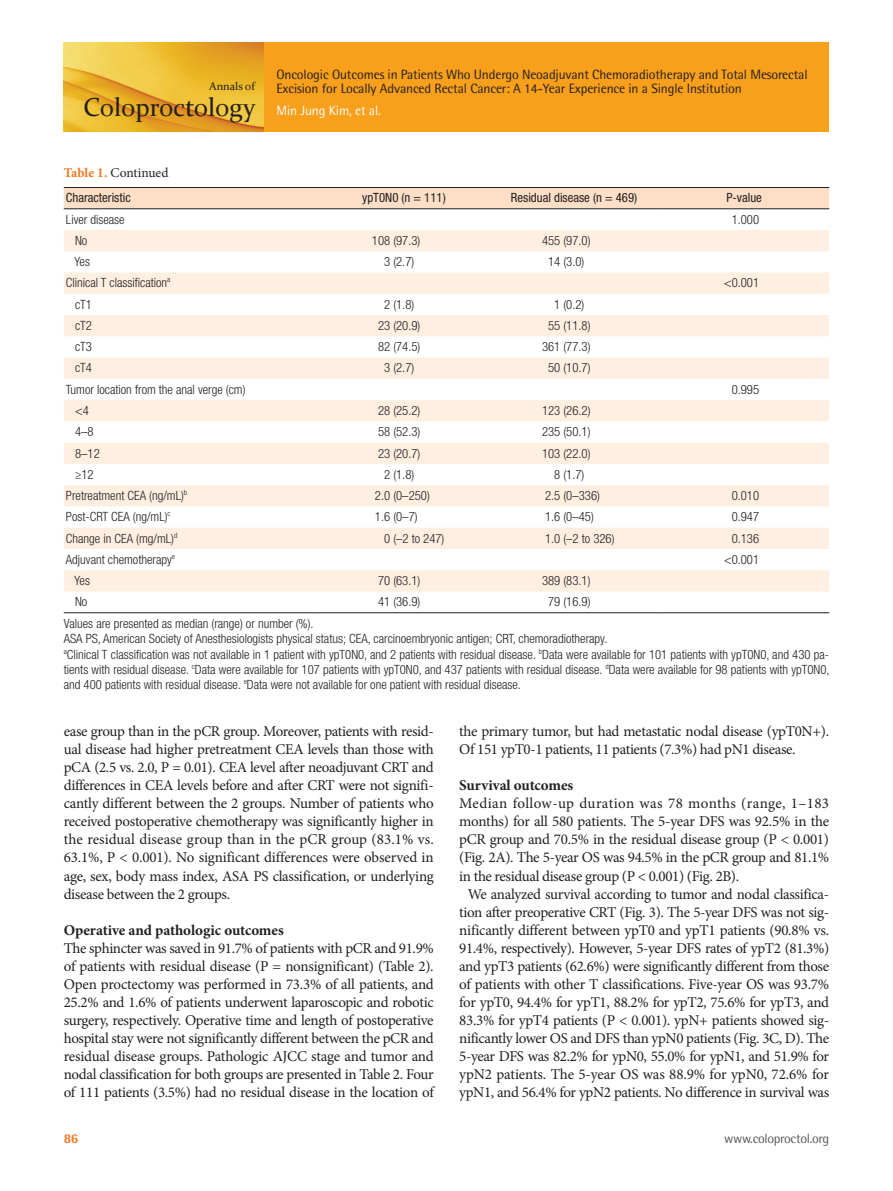
<style>
.page{position:relative;width:893px;height:1191px;background:#fff}
.page>*{position:absolute;margin:0;border:0;box-sizing:border-box;transform-origin:0 0}
.t1{font:25.95px "Constantia";color:#231f20}
.본문{font:15px/18px "Minion Pro";letter-spacing:-.025em;color:#231f20;text-align:justify}
.본문_앞단락0{font:15px/18px "Minion Pro";letter-spacing:-.025em;color:#231f20;text-align:justify}
.본문제목_중{font:700 15px "Minion Pro";letter-spacing:-.005em;color:#231f20}
.t2{font:13.5px/13.5px "Rotis Semi Sans Std";letter-spacing:-.01em;color:#231f20}
.t3{font:13.5px "Rotis Semi Sans Std";letter-spacing:-.025em;color:#57585a}
.t4{font:13.5px "Rotis Semi Sans Std";letter-spacing:-.01em;color:#fff}
.표그림설명{font:13.5px "Minion Pro";color:#231f20}
.t5{font:800 13.5px "Rotis Semi Sans Std";color:#f47721}
.표본문{font:300 condensed 12.75px/15.3px "Helvetica Neue LT Std";color:#231f20;text-align:justify}
.표머리글{font:condensed 12.75px "Helvetica Neue LT Std";color:#231f20}
.t6{font:11.25px "Constantia";color:#231f20}
.s1{font-weight:700;color:#f47721}
</style>
<div class="page">
<div style="left:264px;top:43px;width:565px;height:89px;background:#f89f1c"></div>
<img style="left:64px;top:43px;width:200px;height:89px">
<div style="left:64px;top:188px;width:765px;height:20px;background:#fddfc7"></div>
<svg style="left:64px;top:230px;width:765px;height:361px;fill:#feefe1"></svg>
<hr style="left:64px;top:187px;width:255px;height:1px;background:#231f20">
<hr style="left:319px;top:187px;width:170px;height:1px;background:#231f20">
<hr style="left:489px;top:187px;width:170px;height:1px;background:#231f20">
<hr style="left:659px;top:187px;width:170px;height:1px;background:#231f20">
<hr style="left:64px;top:208px;width:255px;height:1px;background:#231f20">
<hr style="left:319px;top:208px;width:170px;height:1px;background:#231f20">
<hr style="left:489px;top:208px;width:170px;height:1px;background:#231f20">
<hr style="left:659px;top:208px;width:170px;height:1px;background:#231f20">
<hr style="left:64px;top:612px;width:255px;height:1px;background:#231f20">
<hr style="left:319px;top:612px;width:170px;height:1px;background:#231f20">
<hr style="left:489px;top:612px;width:170px;height:1px;background:#231f20">
<hr style="left:659px;top:612px;width:170px;height:1px;background:#231f20">
<p class="t6" style="left:209px;top:79px;width:47px">Annals of</p>
<h1 class="t1" style="left:83px;top:90px;width:174px">Coloproctology</h1>
<p class="표그림설명" style="left:64px;top:164px;width:106px"><span class="s1">Table 1.</span> Continued</p>
<p class="t2" style="left:276px;top:68px;width:533px">Oncologic Outcomes in Patients Who Undergo Neoadjuvant Chemoradiotherapy and Total Mesorectal<br>Excision for Locally Advanced Rectal Cancer: A 14-Year Experience in a Single Institution</p>
<p class="t4" style="left:276px;top:102px;width:106px">Min Jung Kim, et al.</p>
<p class="표머리글" style="left:66px;top:190px;width:66px">Characteristic</p>
<p class="표머리글" style="left:362px;top:190px;width:85px">ypT0N0 (n = 111)</p>
<p class="표머리글" style="left:511px;top:190px;width:128px">Residual disease (n = 469)</p>
<p class="표머리글" style="left:726px;top:190px;width:37px">P-value</p>
<p class="표본문" style="left:66px;top:211px;width:60px">Liver disease</p>
<p class="표본문" style="left:732px;top:211px;width:29px">1.000</p>
<p class="표본문" style="left:75px;top:233px;width:14px">No</p>
<p class="표본문" style="left:372px;top:233px;width:50px">108 (97.3)</p>
<p class="표본문" style="left:542px;top:233px;width:50px">455 (97.0)</p>
<p class="표본문" style="left:75px;top:254px;width:17px">Yes</p>
<p class="표본문" style="left:384px;top:254px;width:32px">3 (2.7)</p>
<p class="표본문" style="left:548px;top:254px;width:38px">14 (3.0)</p>
<p class="표본문" style="left:66px;top:275px;width:106px">Clinical T classification<sup>a</sup></p>
<p class="표본문" style="left:724px;top:275px;width:37px">&lt;0.001</p>
<p class="표본문" style="left:75px;top:296px;width:18px">cT1</p>
<p class="표본문" style="left:384px;top:296px;width:32px">2 (1.8)</p>
<p class="표본문" style="left:554px;top:296px;width:32px">1 (0.2)</p>
<p class="표본문" style="left:75px;top:318px;width:18px">cT2</p>
<p class="표본문" style="left:378px;top:318px;width:44px">23 (20.9)</p>
<p class="표본문" style="left:548px;top:318px;width:44px">55 (11.8)</p>
<p class="표본문" style="left:75px;top:339px;width:18px">cT3</p>
<p class="표본문" style="left:378px;top:339px;width:44px">82 (74.5)</p>
<p class="표본문" style="left:542px;top:339px;width:50px">361 (77.3)</p>
<p class="표본문" style="left:75px;top:360px;width:18px">cT4</p>
<p class="표본문" style="left:384px;top:360px;width:32px">3 (2.7)</p>
<p class="표본문" style="left:548px;top:360px;width:44px">50 (10.7)</p>
<p class="표본문" style="left:66px;top:381px;width:181px">Tumor location from the anal verge (cm)</p>
<p class="표본문" style="left:732px;top:381px;width:29px">0.995</p>
<p class="표본문" style="left:75px;top:403px;width:15px">&lt;4</p>
<p class="표본문" style="left:378px;top:403px;width:44px">28 (25.2)</p>
<p class="표본문" style="left:542px;top:403px;width:50px">123 (26.2)</p>
<p class="표본문" style="left:75px;top:424px;width:20px">4–8</p>
<p class="표본문" style="left:378px;top:424px;width:44px">58 (52.3)</p>
<p class="표본문" style="left:542px;top:424px;width:50px">235 (50.1)</p>
<p class="표본문" style="left:75px;top:445px;width:26px">8–12</p>
<p class="표본문" style="left:378px;top:445px;width:44px">23 (20.7)</p>
<p class="표본문" style="left:542px;top:445px;width:50px">103 (22.0)</p>
<p class="표본문" style="left:75px;top:466px;width:20px">≥12</p>
<p class="표본문" style="left:384px;top:466px;width:32px">2 (1.8)</p>
<p class="표본문" style="left:554px;top:466px;width:32px">8 (1.7)</p>
<p class="표본문" style="left:66px;top:488px;width:123px">Pretreatment CEA (ng/mL)<sup>b</sup></p>
<p class="표본문" style="left:375px;top:488px;width:56px">2.0 (0–250)</p>
<p class="표본문" style="left:545px;top:488px;width:56px">2.5 (0–336)</p>
<p class="표본문" style="left:732px;top:488px;width:29px">0.010</p>
<p class="표본문" style="left:66px;top:509px;width:106px">Post-CRT CEA (ng/mL)<sup>c</sup></p>
<p class="표본문" style="left:375px;top:509px;width:44px">1.6 (0–7)</p>
<p class="표본문" style="left:545px;top:509px;width:50px">1.6 (0–45)</p>
<p class="표본문" style="left:732px;top:509px;width:29px">0.947</p>
<p class="표본문" style="left:66px;top:530px;width:113px">Change in CEA (mg/mL)<sup>d</sup></p>
<p class="표본문" style="left:384px;top:530px;width:62px">0 (–2 to 247)</p>
<p class="표본문" style="left:545px;top:530px;width:71px">1.0 (–2 to 326)</p>
<p class="표본문" style="left:732px;top:530px;width:29px">0.136</p>
<p class="표본문" style="left:66px;top:551px;width:111px">Adjuvant chemotherapy<sup>e</sup></p>
<p class="표본문" style="left:724px;top:551px;width:37px">&lt;0.001</p>
<p class="표본문" style="left:75px;top:573px;width:17px">Yes</p>
<p class="표본문" style="left:378px;top:573px;width:44px">70 (63.1)</p>
<p class="표본문" style="left:542px;top:573px;width:50px">389 (83.1)</p>
<p class="표본문" style="left:75px;top:594px;width:14px">No</p>
<p class="표본문" style="left:378px;top:594px;width:44px">41 (36.9)</p>
<p class="표본문" style="left:548px;top:594px;width:44px">79 (16.9)</p>
<p class="표본문" style="left:64px;top:615px;width:251px">Values are presented as median (range) or number (%).</p>
<p class="표본문" style="left:64px;top:631px;width:545px">ASA PS, American Society of Anesthesiologists physical status; CEA, carcinoembryonic antigen; CRT, chemoradiotherapy.</p>
<p class="표본문" style="left:64px;top:646px;width:767px"><sup>a</sup>Clinical T classification was not available in 1 patient with ypT0N0, and 2 patients with residual disease. <sup>b</sup>Data were available for 101 patients with ypT0N0, and 430 pa&shy;tients with residual disease. <sup>c</sup>Data were available for 107 patients with ypT0N0, and 437 patients with residual disease. <sup>d</sup>Data were available for 98 patients with ypT0N0, and 400 patients with residual disease. <sup>e</sup>Data were not available for one patient with residual disease.</p>
<p class="본문" style="left:64px;top:722px;width:372px">ease group than in the pCR group. Moreover, patients with resid&shy;ual disease had higher pretreatment CEA levels than those with pCA (2.5 vs. 2.0, P = 0.01). CEA level after neoadjuvant CRT and differences in CEA levels before and after CRT were not signifi&shy;cantly different between the 2 groups. Number of patients who received postoperative chemotherapy was significantly higher in the residual disease group than in the pCR group (83.1% vs.<br>63.1%, P &lt; 0.001). No significant differences were observed in age, sex, body mass index, ASA PS classification, or underlying disease between the 2 groups.</p>
<p class="본문제목_중" style="left:64px;top:919px;width:221px">Operative and pathologic outcomes</p>
<p class="본문_앞단락0" style="left:64px;top:938px;width:372px">The sphincter was saved in 91.7% of patients with pCR and 91.9% of patients with residual disease (P = nonsignificant) (Table 2).<br>Open proctectomy was performed in 73.3% of all patients, and 25.2% and 1.6% of patients underwent laparoscopic and robotic surgery, respectively. Operative time and length of postoperative hospital stay were not significantly different between the pCR and residual disease groups. Pathologic AJCC stage and tumor and nodal classification for both groups are presented in Table 2. Four of 111 patients (3.5%) had no residual disease in the location of</p>
<p class="t5" style="left:64px;top:1129px;width:16px">86</p>
<p class="본문_앞단락0" style="left:459px;top:722px;width:371px">the primary tumor, but had metastatic nodal disease (ypT0N+).<br>Of 151 ypT0-1 patients, 11 patients (7.3%) had pN1 disease.</p>
<p class="본문제목_중" style="left:459px;top:775px;width:116px">Survival outcomes</p>
<p class="본문_앞단락0" style="left:459px;top:794px;width:372px">Median follow-up duration was 78 months (range, 1–183 months) for all 580 patients. The 5-year DFS was 92.5% in the pCR group and 70.5% in the residual disease group (P &lt; 0.001) (Fig. 2A). The 5-year OS was 94.5% in the pCR group and 81.1% in the residual disease group (P &lt; 0.001) (Fig. 2B).</p>
<p class="본문" style="left:459px;top:884px;width:372px;text-align:center">We analyzed survival according to tumor and nodal classifica&shy;tion after preoperative CRT (Fig. 3). The 5-year DFS was not sig&shy;nificantly different between ypT0 and ypT1 patients (90.8% vs.<br>91.4%, respectively). However, 5-year DFS rates of ypT2 (81.3%) and ypT3 patients (62.6%) were significantly different from those of patients with other T classifications. Five-year OS was 93.7% for ypT0, 94.4% for ypT1, 88.2% for ypT2, 75.6% for ypT3, and 83.3% for ypT4 patients (P &lt; 0.001). ypN+ patients showed sig&shy;nificantly lower OS and DFS than ypN0 patients (Fig. 3C, D). The 5-year DFS was 82.2% for ypN0, 55.0% for ypN1, and 51.9% for ypN2 patients. The 5-year OS was 88.9% for ypN0, 72.6% for ypN1, and 56.4% for ypN2 patients. No difference in survival was</p>
<p class="t3" style="left:724px;top:1130px;width:106px">www.coloproctol.org</p>
</div>
